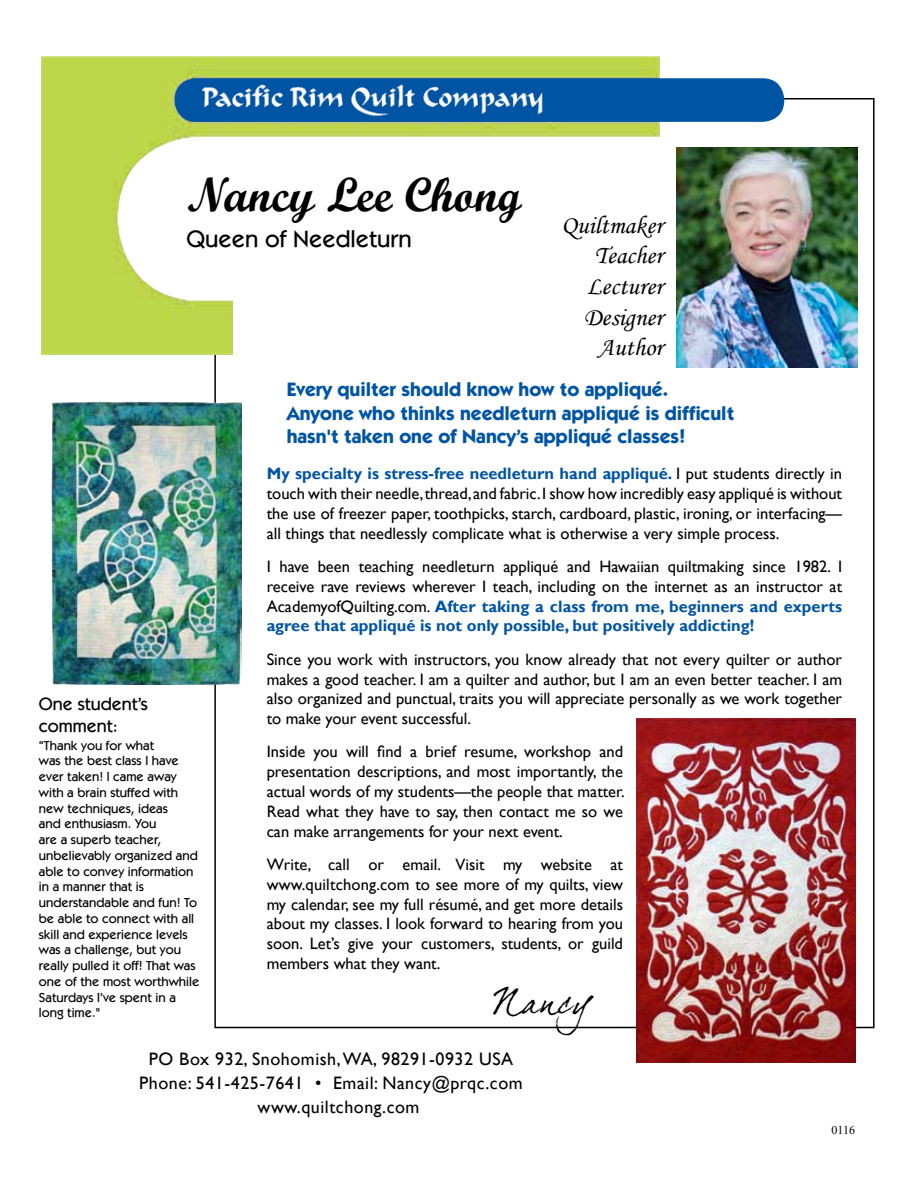
<style>
.page{position:relative;width:918px;height:1188px;background:#fff}
.page>*{position:absolute;margin:0;border:0;box-sizing:border-box;transform-origin:0 0}
.t1{font:48px "Script MT Bold";color:#000}
.t2{font:34.5px "Dear Joefour";letter-spacing:.04em;color:#000}
.t3{font:25.5px/30.6px "Monotype Corsiva";color:#000;text-align:right}
.t4{font:500 24px "Itc Kabel";color:#000}
.t5{font:700 19.5px/23.4px "Itc Kabel";color:#0054a4}
.t6{font:18px "Gill Sans";letter-spacing:.03em;color:#000}
.t7{font:500 18px/21.6px "Itc Kabel";color:#000}
.t8{font:16.5px/19.8px "Gill Sans";color:#000;text-align:justify}
.t9{font:500 13.2px/15.8px "Itc Kabel";color:#000}
.t10{font:12px "Times New Roman";color:#000}
.s1{font-weight:700;color:#0054a4}
</style>
<div class="page">
<img style="left:44px;top:59px;width:613px;height:293px">
<div style="left:118px;top:137px;width:665px;height:163px;background:#fff;border-radius:81px"></div>
<div style="left:175px;top:78px;width:609px;height:44px;background:#0054a4;border-radius:22px"></div>
<img style="left:201px;top:84px;width:342px;height:32px">
<div style="left:233px;top:289px;width:429px;height:68px;background:#fff"></div>
<img style="left:51px;top:402px;width:190px;height:282px">
<img style="left:677px;top:148px;width:180px;height:219px">
<img style="left:637px;top:719px;width:219px;height:343px">
<h1 class="t1" style="left:186px;top:165px;width:336px">Nancy Lee Chong</h1>
<h3 class="t4" style="left:186px;top:224px;width:227px">Queen of Needleturn</h3>
<h3 class="t3" style="left:561px;top:210px;width:103px">Quiltmaker<br>Teacher<br>Lecturer<br>Designer<br>Author</h3>
<p class="t7" style="left:39px;top:693px;width:111px">One student’s comment:</p>
<p class="t9" style="left:39px;top:737px;width:162px">“Thank you for what<br>was the best class I have ever taken! I came away with a brain stuffed with new techniques, ideas<br>and enthusiasm. You<br>are a superb teacher, unbelievably organized and able to convey information in a manner that is understandable and fun! To be able to connect with all skill and experience levels was a challenge, but you really pulled it off! That was one of the most worthwhile<br>Saturdays I’ve spent in a long time."</p>
<p class="t5" style="left:287px;top:378px;width:449px">Every quilter should know how to appliqué.<br>Anyone who thinks needleturn appliqué is difficult hasn't taken one of Nancy’s appliqué classes!</p>
<p class="t8" style="left:267px;top:464px;width:577px"><span class="s1">My specialty is stress-free needleturn hand appliqué.</span> I put students directly in touch with their needle, thread, and fabric. I show how incredibly easy appliqué is without the use of freezer paper, toothpicks, starch, cardboard, plastic, ironing, or interfacing— all things that needlessly complicate what is otherwise a very simple process.</p>
<p class="t8" style="left:267px;top:557px;width:577px">I have been teaching needleturn appliqué and Hawaiian quiltmaking since 1982. I receive rave reviews wherever I teach, including on the internet as an instructor at AcademyofQuilting.com. <span class="s1">After taking a class from me, beginners and experts agree that appliqué is not only possible, but positively addicting!</span></p>
<p class="t8" style="left:267px;top:650px;width:577px">Since you work with instructors, you know already that not every quilter or author makes a good teacher. I am a quilter and author, but I am an even better teacher. I am also organized and punctual, traits you will appreciate personally as we work together to make your event successful.</p>
<p class="t8" style="left:267px;top:742px;width:359px">Inside you will find a brief resume, workshop and presentation descriptions, and most importantly, the actual words of my students—the people that matter.<br>Read what they have to say, then contact me so we can make arrangements for your next event.</p>
<p class="t8" style="left:267px;top:855px;width:358px">Write, call or email. Visit my website at www.quiltchong.com to see more of my quilts, view my calendar, see my full résumé, and get more details about my classes. I look forward to hearing from you soon. Let’s give your customers, students, or guild members what they want.</p>
<h2 class="t2" style="left:494px;top:981px;width:100px">Nancy</h2>
<p class="t6" style="left:149px;top:1049px;width:366px">PO Box 932, Snohomish, WA, 98291-0932 USA</p>
<p class="t6" style="left:139px;top:1073px;width:385px">Phone: 541-425-7641 • Email: Nancy@prqc.com</p>
<p class="t6" style="left:258px;top:1097px;width:163px">www.quiltchong.com</p>
<p class="t10" style="left:832px;top:1122px;width:25px">0116</p>
</div>
